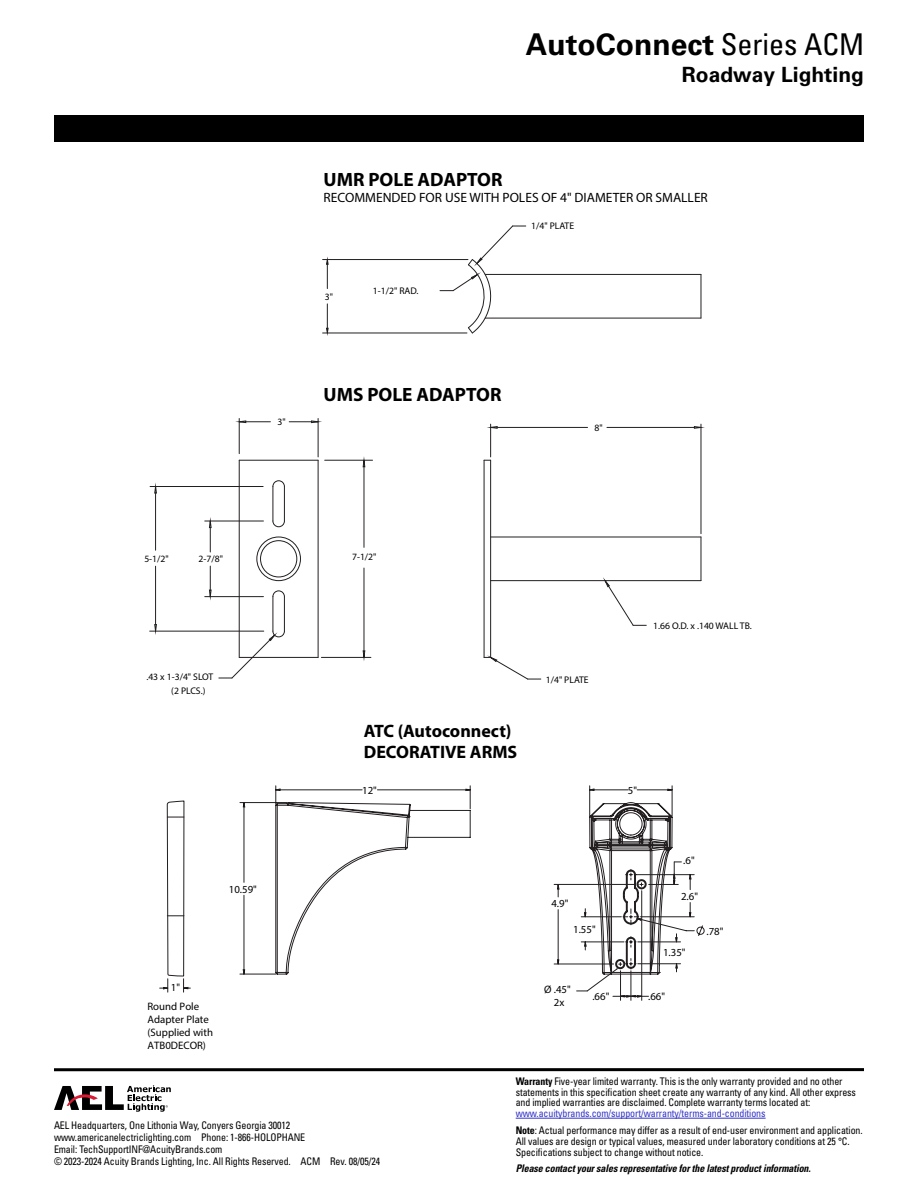
<style>
.page{position:relative;width:918px;height:1188px;background:#fff}
.page>*{position:absolute;margin:0;border:0;box-sizing:border-box;transform-origin:0 0}
.t1{font:700 30px "Univers LT Std";color:#000}
.t2{font:700 21px "Univers LT Std";color:#000}
.t3{font:700 19.35px "Myriad Pro";color:#000}
.t4{font:700 18px/21.6px "Myriad Pro";color:#000}
.t5{font:13.5px "Myriad Pro";color:#000}
.t6{font:10.8px/12.9px "Century Gothic";color:#000;text-align:center}
.t7{font:condensed 10.5px/12px "Univers LT Std";letter-spacing:-.01em;color:#000;scale:.95 1}
.t8{font:italic 700 condensed 10.5px "Univers LT Std";letter-spacing:-.01em;color:#000;scale:.95 1}
.t9{font:9.6px "Myriad Pro";color:#000}
.s1{font-weight:400;font-stretch:condensed}
.s2{font-weight:700}
.s3{color:#3232c8}
</style>
<div class="page">
<hr style="left:516px;top:1118px;width:250px;height:1px;background:#3232c8">
<hr style="left:54px;top:1068px;width:810px;height:3px;background:#000">
<svg style="left:54px;top:1085px;width:117px;height:27px"></svg>
<div style="left:54px;top:115px;width:810px;height:27px;background:#000"></div>
<hr style="left:484px;top:460px;width:1px;height:197px;background:#231f20">
<hr style="left:490px;top:460px;width:1px;height:197px;background:#231f20">
<hr style="left:491px;top:537px;width:210px;height:1px;background:#231f20">
<hr style="left:491px;top:580px;width:210px;height:1px;background:#231f20">
<hr style="left:701px;top:537px;width:1px;height:44px;background:#231f20">
<hr style="left:239px;top:460px;width:79px;height:1px;background:#231f20">
<hr style="left:239px;top:657px;width:79px;height:1px;background:#231f20">
<hr style="left:318px;top:460px;width:1px;height:197px;background:#231f20">
<hr style="left:239px;top:460px;width:1px;height:197px;background:#231f20">
<hr style="left:284px;top:487px;width:1px;height:34px;background:#231f20">
<hr style="left:273px;top:487px;width:1px;height:34px;background:#231f20">
<hr style="left:284px;top:597px;width:1px;height:34px;background:#231f20">
<hr style="left:273px;top:597px;width:1px;height:34px;background:#231f20">
<svg style="left:272px;top:480px;width:13px;height:7px"></svg>
<svg style="left:272px;top:520px;width:13px;height:7px"></svg>
<svg style="left:272px;top:590px;width:13px;height:7px"></svg>
<div style="left:257px;top:537px;width:44px;height:44px;border:1px solid #231f20;border-radius:50%"></div>
<div style="left:260px;top:540px;width:37px;height:37px;border:1px solid #231f20;border-radius:50%"></div>
<hr style="left:485px;top:274px;width:216px;height:1px;background:#231f20">
<hr style="left:485px;top:318px;width:216px;height:1px;background:#231f20">
<hr style="left:701px;top:274px;width:1px;height:44px;background:#231f20">
<hr style="left:239px;top:418px;width:1px;height:36px;background:#231f20">
<hr style="left:318px;top:418px;width:1px;height:39px;background:#231f20">
<hr style="left:239px;top:421px;width:31px;height:1px;background:#231f20">
<svg style="left:235px;top:420px;width:11px;height:3px"></svg>
<svg style="left:289px;top:420px;width:33px;height:3px"></svg>
<hr style="left:325px;top:460px;width:48px;height:1px;background:#231f20">
<hr style="left:321px;top:657px;width:50px;height:1px;background:#231f20">
<hr style="left:364px;top:460px;width:1px;height:87px;background:#231f20">
<hr style="left:364px;top:568px;width:1px;height:89px;background:#231f20">
<svg style="left:363px;top:456px;width:2px;height:11px"></svg>
<svg style="left:363px;top:650px;width:2px;height:11px"></svg>
<svg style="left:219px;top:631px;width:66px;height:48px"></svg>
<hr style="left:490px;top:424px;width:1px;height:33px;background:#231f20">
<hr style="left:701px;top:424px;width:1px;height:110px;background:#231f20">
<hr style="left:491px;top:427px;width:97px;height:1px;background:#231f20">
<hr style="left:607px;top:427px;width:94px;height:1px;background:#231f20">
<svg style="left:487px;top:426px;width:11px;height:3px"></svg>
<svg style="left:694px;top:426px;width:11px;height:3px"></svg>
<hr style="left:210px;top:566px;width:1px;height:31px;background:#231f20">
<hr style="left:210px;top:521px;width:1px;height:31px;background:#231f20">
<svg style="left:209px;top:589px;width:3px;height:12px"></svg>
<svg style="left:209px;top:517px;width:3px;height:11px"></svg>
<hr style="left:205px;top:596px;width:58px;height:1px;background:#231f20">
<hr style="left:205px;top:521px;width:58px;height:1px;background:#231f20">
<hr style="left:155px;top:487px;width:1px;height:63px;background:#231f20">
<hr style="left:155px;top:566px;width:1px;height:65px;background:#231f20">
<svg style="left:154px;top:483px;width:3px;height:11px"></svg>
<svg style="left:154px;top:624px;width:3px;height:11px"></svg>
<hr style="left:150px;top:486px;width:113px;height:1px;background:#231f20">
<hr style="left:150px;top:631px;width:114px;height:1px;background:#231f20">
<svg style="left:603px;top:577px;width:43px;height:49px"></svg>
<svg style="left:484px;top:655px;width:57px;height:25px"></svg>
<svg style="left:440px;top:225px;width:86px;height:109px"></svg>
<hr style="left:323px;top:259px;width:145px;height:1px;background:#231f20">
<hr style="left:323px;top:333px;width:144px;height:1px;background:#231f20">
<svg style="left:326px;top:257px;width:3px;height:32px"></svg>
<svg style="left:326px;top:304px;width:3px;height:32px"></svg>
<svg style="left:697px;top:925px;width:7px;height:11px"></svg>
<svg style="left:243px;top:789px;width:448px;height:185px"></svg>
<svg style="left:276px;top:802px;width:194px;height:172px"></svg>
<svg style="left:160px;top:801px;width:30px;height:192px"></svg>
<hr style="left:641px;top:891px;width:1px;height:109px;background:#231f20">
<hr style="left:558px;top:910px;width:1px;height:54px;background:#231f20">
<hr style="left:554px;top:964px;width:60px;height:1px;background:#231f20">
<hr style="left:554px;top:884px;width:82px;height:1px;background:#231f20">
<svg style="left:557px;top:885px;width:2px;height:12px"></svg>
<svg style="left:577px;top:802px;width:104px;height:195px"></svg>
<h1 class="t1" style="left:526px;top:27px;width:340px">AutoConnect <span class="s1">Series ACM</span></h1>
<h2 class="t2" style="left:682px;top:63px;width:184px">Roadway Lighting</h2>
<h3 class="t3" style="left:324px;top:169px;width:180px">UMR POLE ADAPTOR</h3>
<p class="t5" style="left:324px;top:190px;width:386px">RECOMMENDED FOR USE WITH POLES OF 4" DIAMETER OR SMALLER</p>
<p class="t9" style="left:278px;top:416px;width:10px">3"</p>
<p class="t9" style="left:325px;top:290px;width:10px">3"</p>
<p class="t9" style="left:373px;top:284px;width:47px">1-1/2" RAD.</p>
<p class="t9" style="left:531px;top:220px;width:44px">1/4" PLATE</p>
<h3 class="t3" style="left:324px;top:384px;width:179px">UMS POLE ADAPTOR</h3>
<p class="t9" style="left:595px;top:422px;width:10px">8"</p>
<p class="t9" style="left:144px;top:553px;width:26px">5-1/2"</p>
<p class="t9" style="left:199px;top:553px;width:26px">2-7/8"</p>
<p class="t9" style="left:352px;top:551px;width:26px">7-1/2"</p>
<p class="t9" style="left:653px;top:619px;width:100px">1.66 O.D. x .140 WALL TB.</p>
<p class="t9" style="left:146px;top:671px;width:69px">.43 x 1-3/4" SLOT</p>
<p class="t9" style="left:546px;top:673px;width:44px">1/4" PLATE</p>
<p class="t9" style="left:171px;top:685px;width:36px">(2 PLCS.)</p>
<h3 class="t4" style="left:364px;top:720px;width:155px">ATC (Autoconnect)<br>DECORATIVE ARMS</h3>
<p class="t6" style="left:362px;top:784px;width:16px">12"</p>
<p class="t6" style="left:628px;top:784px;width:11px">5"</p>
<p class="t6" style="left:229px;top:883px;width:30px">10.59"</p>
<p class="t6" style="left:148px;top:978px;width:53px;line-height:18.6px">1"<br>Round Pole</p>
<p class="t6" style="left:148px;top:1013px;width:67px;text-align:left">Adapter Plate (Supplied with<br>ATB0DECOR)</p>
<p class="t6" style="left:551px;top:896px;width:18px">4.9"</p>
<p class="t6" style="left:573px;top:922px;width:24px">1.55"</p>
<p class="t6" style="left:544px;top:983px;width:28px">Ø .45"</p>
<p class="t6" style="left:554px;top:996px;width:12px">2x</p>
<p class="t6" style="left:592px;top:990px;width:18px">.66"</p>
<p class="t6" style="left:683px;top:854px;width:13px">.6"</p>
<p class="t6" style="left:681px;top:890px;width:18px">2.6"</p>
<p class="t6" style="left:663px;top:946px;width:24px">1.35"</p>
<p class="t6" style="left:707px;top:925px;width:18px">.78"</p>
<p class="t6" style="left:648px;top:990px;width:18px">.66"</p>
<p class="t7" style="left:54px;top:1119px;width:345px">AEL Headquarters, One Lithonia Way, Conyers Georgia 30012 www.americanelectriclighting.com Phone: 1-866-HOLOPHANE<br>Email: TechSupportINF@AcuityBrands.com<br>© 2023-2024 Acuity Brands Lighting, Inc. All Rights Reserved. ACM Rev. 08/05/24</p>
<p class="t7" style="left:516px;top:1075px;width:360px;line-height:10.8px"><span class="s2">Warranty</span> Five-year limited warranty. This is the only warranty provided and no other statements in this specification sheet create any warranty of any kind. All other express and implied warranties are disclaimed. Complete warranty terms located at:</p>
<p class="t7" style="left:516px;top:1105px;width:367px;line-height:16.8px"><span class="s3">www.acuitybrands.com/support/warranty/terms-and-conditions<br></span><span class="s2">Note</span>: Actual performance may differ as a result of end-user environment and application.</p>
<p class="t7" style="left:516px;top:1135px;width:353px;line-height:10.8px">All values are design or typical values, measured under laboratory conditions at 25 °C.<br>Specifications subject to change without notice.</p>
<p class="t8" style="left:516px;top:1162px;width:312px">Please contact your sales representative for the latest product information.</p>
</div>
